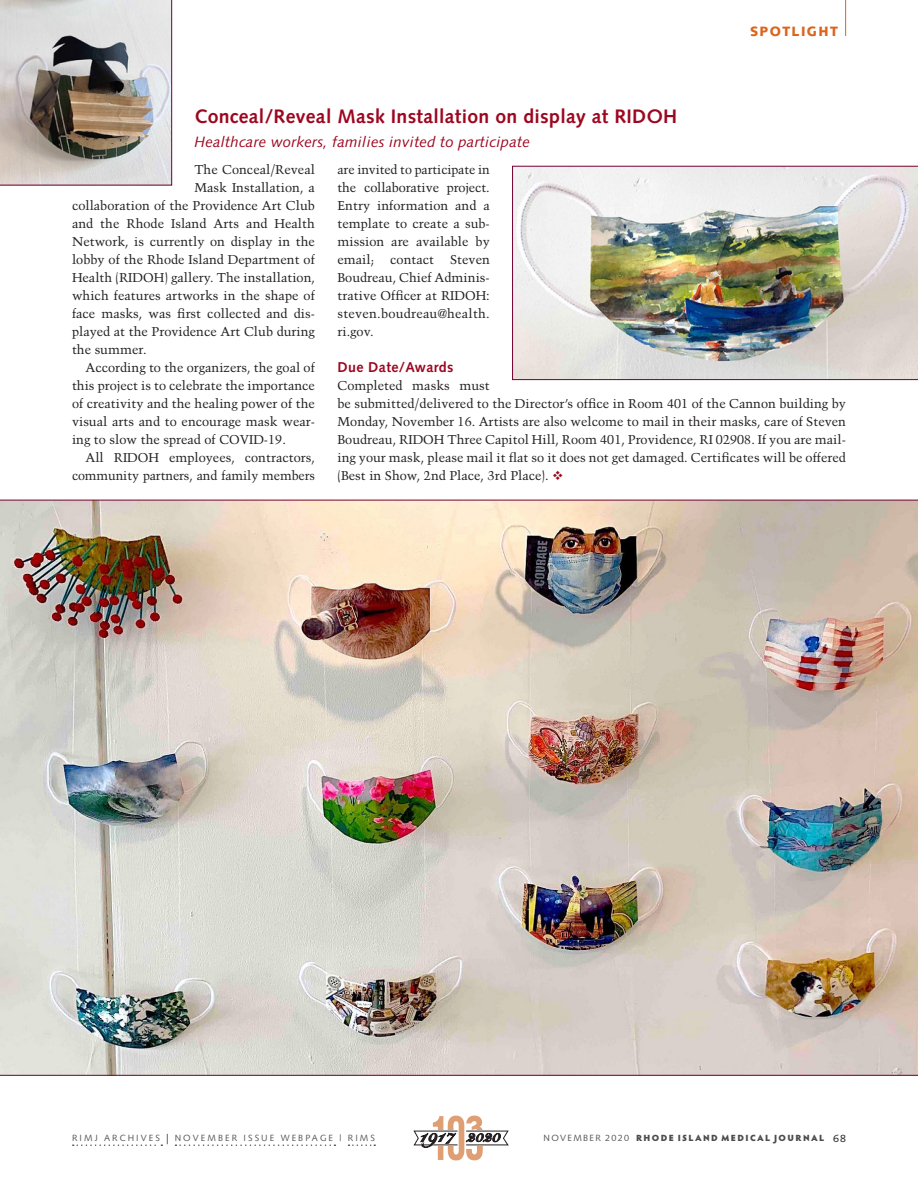
<style>
.page{position:relative;width:918px;height:1188px;background:#fff}
.page>*{position:absolute;margin:0;border:0;box-sizing:border-box;transform-origin:0 0}
.People_Headline-red{font:700 19.5px "Syntax";letter-spacing:.015em;color:#9d061f}
.People_Headline-ital{font:italic 15px "Syntax";letter-spacing:.015em;color:#9d061f}
.column_Subhead{font:700 14.25px "Syntax";letter-spacing:.025em;color:#9d061f}
.dept_orange{font:900 13.5px "Syntax";letter-spacing:.1em;color:#dc641c}
.clinical_text_1st_pa{font:12.75px/18px "Trump Mediaeval";color:#231f20}
.clinical_text__9_12{font:12.75px/18px "Trump Mediaeval";color:#231f20;text-align:justify}
.t1{font:900 9px "Hypatia Sans Pro";letter-spacing:.155em;color:#4b4c4d}
.t2{font:9px "Syntax";letter-spacing:.23em;color:#57585a}
.s1{color:#9d061f}
.s2{font-size:13.5px;color:#231f20}
.s3{font-family:"Syntax";font-weight:400;color:#57585a}
.s4{font-family:"Syntax";font-weight:400;font-size:10.5px;color:#231f20}
</style>
<div class="page">
<hr style="left:845px;top:0;width:1px;height:36px;background:#dc641c">
<img style="left:512px;top:166px;width:406px;height:214px">
<img style="left:0;top:500px;width:918px;height:576px">
<img style="left:0;top:0;width:172px;height:185px">
<svg style="left:413px;top:1116px;width:96px;height:44px"></svg>
<svg style="left:73px;top:1144px;width:89px;height:2px"></svg>
<svg style="left:175px;top:1144px;width:160px;height:2px"></svg>
<svg style="left:349px;top:1144px;width:26px;height:2px"></svg>
<p class="dept_orange" style="left:750px;top:23px;width:89px">SPOTLIGHT</p>
<p class="People_Headline-red" style="left:194px;top:105px;width:484px">Conceal/Reveal Mask Installation on display at RIDOH</p>
<p class="People_Headline-ital" style="left:194px;top:133px;width:337px">Healthcare workers, families invited to participate</p>
<p class="clinical_text_1st_pa" style="left:194px;top:160px;width:122px">The Conceal/Reveal</p>
<p class="clinical_text_1st_pa" style="left:194px;top:178px;width:122px">Mask Installation, a</p>
<p class="clinical_text_1st_pa" style="left:72px;top:196px;width:245px">collaboration of the Providence Art Club</p>
<p class="clinical_text_1st_pa" style="left:72px;top:214px;width:244px">and the Rhode Island Arts and Health</p>
<p class="clinical_text_1st_pa" style="left:72px;top:232px;width:245px">Network, is currently on display in the</p>
<p class="clinical_text_1st_pa" style="left:72px;top:250px;width:244px">lobby of the Rhode Island Department of</p>
<p class="clinical_text_1st_pa" style="left:72px;top:268px;width:245px">Health (RIDOH) gallery. The installation,</p>
<p class="clinical_text_1st_pa" style="left:72px;top:286px;width:244px">which features artworks in the shape of</p>
<p class="clinical_text_1st_pa" style="left:72px;top:304px;width:245px">face masks, was first collected and dis-</p>
<p class="clinical_text_1st_pa" style="left:72px;top:322px;width:244px">played at the Providence Art Club during</p>
<p class="clinical_text_1st_pa" style="left:72px;top:340px;width:76px">the summer.</p>
<p class="clinical_text__9_12" style="left:72px;top:358px;width:245px;text-indent:14px">According to the organizers, the goal of this project is to celebrate the importance of creativity and the healing power of the visual arts and to encourage mask wear&shy;ing to slow the spread of COVID-19.</p>
<p class="clinical_text__9_12" style="left:72px;top:448px;width:245px;text-align:right">All RIDOH employees, contractors, community partners, and family members</p>
<p class="clinical_text__9_12" style="left:338px;top:160px;width:154px">are invited to participate in the collaborative project.<br>Entry information and a template to create a sub&shy;mission are available by email;</p>
<p class="clinical_text__9_12" style="left:338px;top:250px;width:154px;text-indent:113px">Steven Boudreau, Chief Adminis&shy;trative Officer at RIDOH: steven.boudreau@health. ri.gov.</p>
<p class="column_Subhead" style="left:338px;top:358px;width:118px">Due Date/Awards</p>
<p class="clinical_text_1st_pa" style="left:338px;top:376px;width:510px">Completed masks must<br>be submitted/delivered to the Director’s office in Room 401 of the Cannon building by Monday, November 16. Artists are also welcome to mail in their masks, care of Steven Boudreau, RIDOH Three Capitol Hill, Room 401, Providence, RI 02908. If you are mail&shy;ing your mask, please mail it flat so it does not get damaged. Certificates will be offered (Best in Show, 2nd Place, 3rd Place). <span class="s1">❖</span></p>
<p class="clinical_text__9_12" style="left:390px;top:250px;width:45px">contact</p>
<p class="t2" style="left:72px;top:1132px;width:305px">RIMJ ARCHIVES <span class="s2">|</span> NOVEMBER ISSUE WEBPAGE | RIMS</p>
<p class="t1" style="left:544px;top:1131px;width:304px"><span class="s3">NOVEMBER 2020</span> RHODE ISLAND MEDICAL JOURNAL <span class="s4">68</span></p>
</div>
